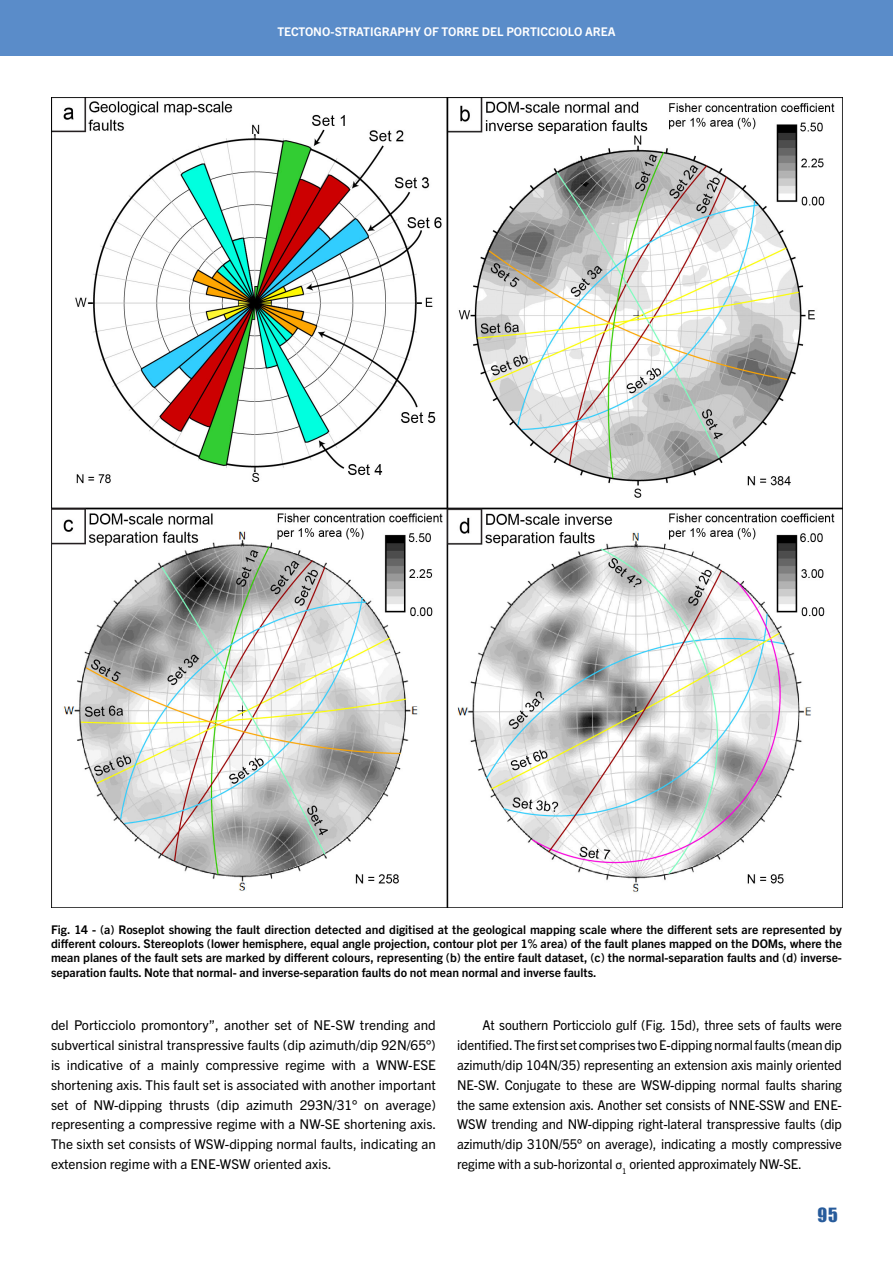
<style>
.page{position:relative;width:893px;height:1263px;background:#fff}
.page>*{position:absolute;margin:0;border:0;box-sizing:border-box;transform-origin:0 0}
.t1{font:18px "Impact";color:#275b9b}
.t2{font:13.5px/20px "Trade Gothic Next LT Pro";letter-spacing:-.005em;color:#000;text-align:justify}
.t3{font:700 12px/14.2px "Trade Gothic Next LT Pro";color:#000;text-align:justify}
.t4{font:700 12px "Trade Gothic Next LT Pro";color:#fff}
.s1{font-family:"Calibri"}
</style>
<div class="page">
<div style="left:0;top:0;width:893px;height:55px;background:#5a8cc9"></div>
<img style="left:51px;top:98px;width:792px;height:810px">
<p class="t4" style="left:277px;top:23px;width:340px">TECTONO-STRATIGRAPHY OF TORRE DEL PORTICCIOLO AREA</p>
<p class="t3" style="left:51px;top:922px;width:792px">Fig. 14 - (a) Roseplot showing the fault direction detected and digitised at the geological mapping scale where the different sets are represented by different colours. Stereoplots (lower hemisphere, equal angle projection, contour plot per 1% area) of the fault planes mapped on the DOMs, where the mean planes of the fault sets are marked by different colours, representing (b) the entire fault dataset, (c) the normal-separation faults and (d) inverse&shy;separation faults. Note that normal- and inverse-separation faults do not mean normal and inverse faults.</p>
<p class="t2" style="left:51px;top:1014px;width:387px">del Porticciolo promontory”, another set of NE-SW trending and subvertical sinistral transpressive faults (dip azimuth/dip 92N/65°) is indicative of a mainly compressive regime with a WNW-ESE shortening axis. This fault set is associated with another important set of NW-dipping thrusts (dip azimuth 293N/31° on average) representing a compressive regime with a NW-SE shortening axis.<br>The sixth set consists of WSW-dipping normal faults, indicating an extension regime with a ENE-WSW oriented axis.</p>
<p class="t2" style="left:457px;top:1014px;width:386px;text-indent:26px">At southern Porticciolo gulf (Fig. 15d), three sets of faults were identified. The first set comprises two E-dipping normal faults (mean dip azimuth/dip 104N/35) representing an extension axis mainly oriented NE-SW. Conjugate to these are WSW-dipping normal faults sharing the same extension axis. Another set consists of NNE-SSW and ENE-WSW trending and NW-dipping right-lateral transpressive faults (dip azimuth/dip 310N/55° on average), indicating a mostly compressive regime with a sub-horizontal <span class="s1">σ</span><sub>1</sub> oriented approximately NW-SE.</p>
<h1 class="t1" style="left:818px;top:1201px;width:22px">95</h1>
</div>
